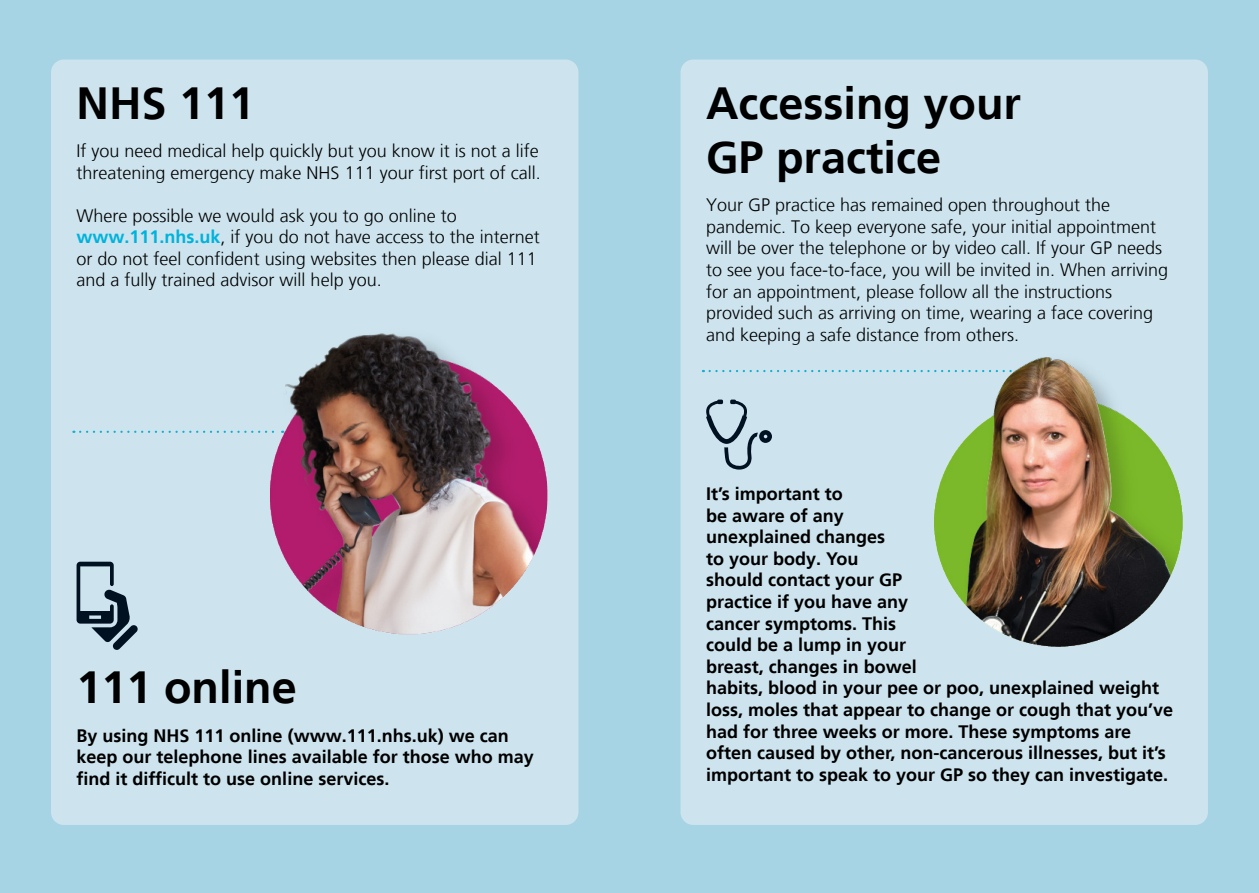
<style>
.page{position:relative;width:1259px;height:893px;background:#a7d4e4}
.page>*{position:absolute;margin:0;border:0;box-sizing:border-box;transform-origin:0 0}
.t1{font:700 45px/54px "Frutiger LT";color:#000}
.t2{font:300 18px/21.6px "Frutiger LT";color:#000}
.t3{font:700 18px/21.6px "Frutiger LT";color:#000}
.s1{font-weight:700;color:#00b3dc}
</style>
<div class="page">
<div style="left:51px;top:60px;width:527px;height:765px;background:#cde4ee;border-radius:13px"></div>
<div style="left:680px;top:60px;width:528px;height:765px;background:#cde4ee;border-radius:13px"></div>
<svg style="left:80px;top:431px;width:188px;height:2px"></svg>
<svg style="left:703px;top:370px;width:227px;height:2px"></svg>
<svg style="left:77px;top:562px;width:61px;height:88px"></svg>
<svg style="left:706px;top:400px;width:66px;height:70px"></svg>
<img style="left:934px;top:357px;width:248px;height:290px">
<img style="left:270px;top:333px;width:278px;height:302px">
<h1 class="t1" style="left:77px;top:76px;width:179px">NHS 111</h1>
<p class="t2" style="left:77px;top:140px;width:466px">If you need medical help quickly but you know it is not a life threatening emergency make NHS 111 your first port of call.</p>
<p class="t2" style="left:77px;top:205px;width:465px">Where possible we would ask you to go online to <span class="s1">www.111.nhs.uk</span>, if you do not have access to the internet or do not feel confident using websites then please dial 111 and a fully trained advisor will help you.</p>
<h1 class="t1" style="left:77px;top:660px;width:222px">111 online</h1>
<p class="t3" style="left:77px;top:725px;width:459px">By using NHS 111 online (www.111.nhs.uk) we can keep our telephone lines available for those who may find it difficult to use online services.</p>
<h1 class="t1" style="left:706px;top:76px;width:316px">Accessing your<br>GP practice</h1>
<p class="t2" style="left:706px;top:194px;width:464px">Your GP practice has remained open throughout the pandemic. To keep everyone safe, your initial appointment will be over the telephone or by video call. If your GP needs to see you face-to-face, you will be invited in. When arriving for an appointment, please follow all the instructions provided such as arriving on time, wearing a face covering and keeping a safe distance from others.</p>
<p class="t3" style="left:706px;top:483px;width:469px">It’s important to<br>be aware of any<br>unexplained changes<br>to your body. You<br>should contact your GP<br>practice if you have any<br>cancer symptoms. This<br>could be a lump in your<br>breast, changes in bowel<br>habits, blood in your pee or poo, unexplained weight loss, moles that appear to change or cough that you’ve had for three weeks or more. These symptoms are often caused by other, non-cancerous illnesses, but it’s important to speak to your GP so they can investigate.</p>
</div>
